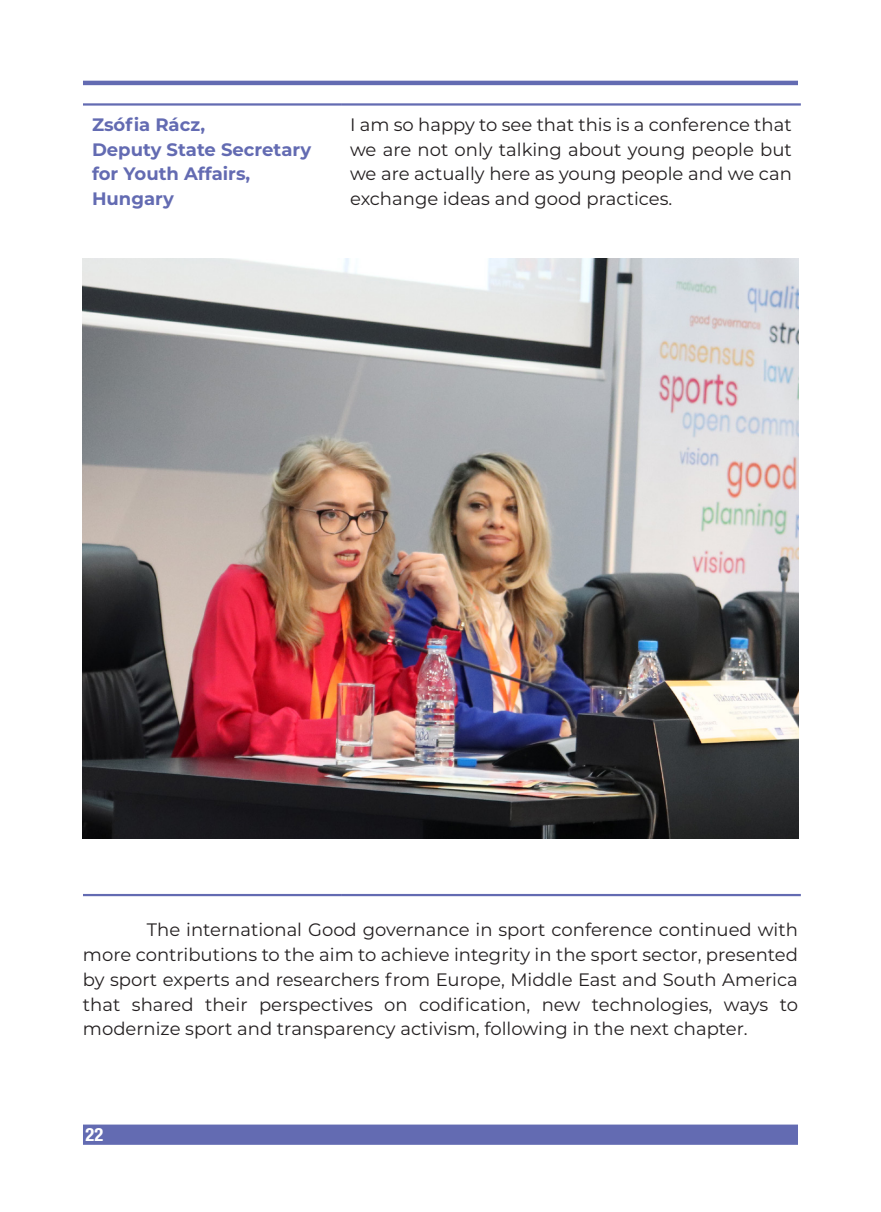
<style>
.page{position:relative;width:881px;height:1212px;background:#fff}
.page>*{position:absolute;margin:0;border:0;box-sizing:border-box;transform-origin:0 0}
.t1{font:700 20.25px "Helv Cyr Condensed";color:#fff}
.t2{font:18px/24.8px "Montserrat";color:#231f20;text-align:justify}
.t3{font:700 18px/24.8px "Montserrat";color:#636bb2}
</style>
<div class="page">
<hr style="left:83px;top:81px;width:714px;height:4px;background:#636bb2">
<div style="left:83px;top:1124px;width:714px;height:21px;background:#636bb2"></div>
<hr style="left:83px;top:103px;width:258px;height:3px;background:#636bb2">
<hr style="left:341px;top:103px;width:459px;height:3px;background:#636bb2">
<hr style="left:83px;top:894px;width:258px;height:2px;background:#636bb2">
<hr style="left:341px;top:894px;width:459px;height:2px;background:#636bb2">
<img style="left:83px;top:258px;width:714px;height:580px">
<p class="t3" style="left:92px;top:111px;width:221px">Zsófia Rácz,<br>Deputy State Secretary for Youth Affairs,<br>Hungary</p>
<p class="t2" style="left:350px;top:111px;width:443px">I am so happy to see that this is a conference that we are not only talking about young people but we are actually here as young people and we can exchange ideas and good practices.</p>
<p class="t2" style="left:83px;top:917px;width:716px;text-indent:64px">The international Good governance in sport conference continued with more contributions to the aim to achieve integrity in the sport sector, presented by sport experts and researchers from Europe, Middle East and South America that shared their perspectives on codification, new technologies, ways to modernize sport and transparency activism, following in the next chapter.</p>
<p class="t1" style="left:85px;top:1124px;width:19px">22</p>
</div>
